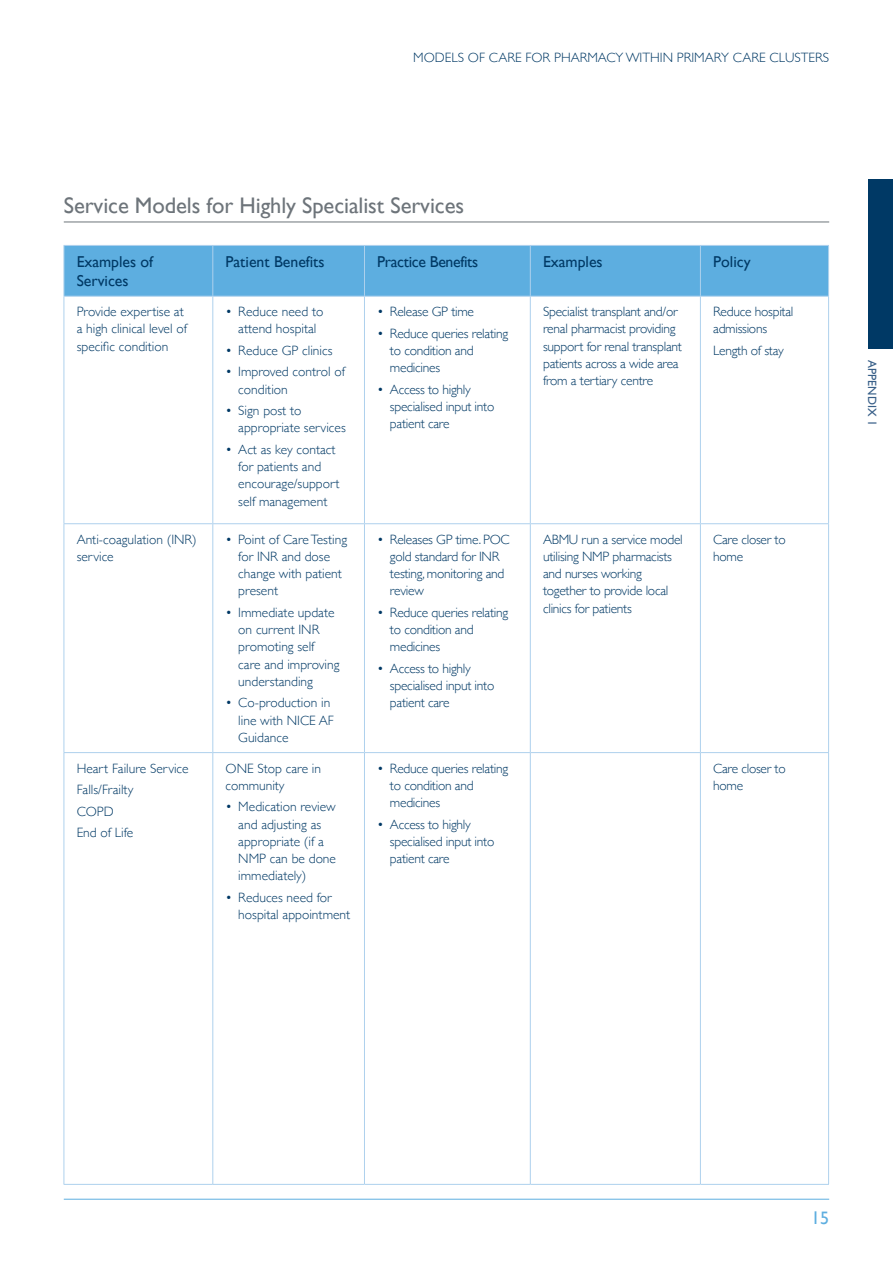
<style>
.page{position:relative;width:893px;height:1263px;background:#fff}
.page>*{position:absolute;margin:0;border:0;box-sizing:border-box;transform-origin:0 0}
.t1{font:22.5px "Gill Sans";letter-spacing:-.005em;color:#6d747a}
.t2{font:18px "Gill Sans";color:#5daee0}
.t3{font:15.75px/18.8px "Gill Sans";color:#003965}
.t4{font:15.75px "Gill Sans";letter-spacing:-.02em;color:#003965}
.t5{font:300 13.5px/17.2px "Gill Sans";letter-spacing:-.02em;color:#003965}
.t6{font:300 13.5px/17.2px "Gill Sans";color:#003965}
.t7{font:12px "Gill Sans";color:#385f88}
</style>
<div class="page">
<hr style="left:64px;top:1199px;width:765px;height:1px;background:#5daee0">
<div style="left:868px;top:179px;width:25px;height:170px;background:#003965"></div>
<div style="left:65px;top:246px;width:763px;height:50px;background:#5daee0"></div>
<hr style="left:64px;top:245px;width:149px;height:1px;background:#aed1ed">
<hr style="left:64px;top:246px;width:1px;height:50px;background:#aed1ed">
<hr style="left:213px;top:245px;width:151px;height:1px;background:#aed1ed">
<hr style="left:212px;top:246px;width:1px;height:50px;background:#aed1ed">
<hr style="left:364px;top:245px;width:166px;height:1px;background:#aed1ed">
<hr style="left:364px;top:246px;width:1px;height:50px;background:#aed1ed">
<hr style="left:530px;top:245px;width:170px;height:1px;background:#aed1ed">
<hr style="left:530px;top:246px;width:1px;height:50px;background:#aed1ed">
<hr style="left:700px;top:245px;width:129px;height:1px;background:#aed1ed">
<hr style="left:700px;top:246px;width:1px;height:50px;background:#aed1ed">
<hr style="left:828px;top:246px;width:1px;height:50px;background:#aed1ed">
<hr style="left:64px;top:296px;width:149px;height:1px;background:#aed1ed">
<hr style="left:64px;top:297px;width:1px;height:226px;background:#aed1ed">
<hr style="left:213px;top:296px;width:151px;height:1px;background:#aed1ed">
<hr style="left:212px;top:297px;width:1px;height:226px;background:#aed1ed">
<hr style="left:364px;top:296px;width:166px;height:1px;background:#aed1ed">
<hr style="left:364px;top:297px;width:1px;height:226px;background:#aed1ed">
<hr style="left:530px;top:296px;width:170px;height:1px;background:#aed1ed">
<hr style="left:530px;top:297px;width:1px;height:226px;background:#aed1ed">
<hr style="left:700px;top:296px;width:129px;height:1px;background:#aed1ed">
<hr style="left:700px;top:297px;width:1px;height:226px;background:#aed1ed">
<hr style="left:828px;top:297px;width:1px;height:226px;background:#aed1ed">
<hr style="left:64px;top:523px;width:149px;height:1px;background:#aed1ed">
<hr style="left:64px;top:524px;width:1px;height:228px;background:#aed1ed">
<hr style="left:213px;top:523px;width:151px;height:1px;background:#aed1ed">
<hr style="left:212px;top:524px;width:1px;height:228px;background:#aed1ed">
<hr style="left:364px;top:523px;width:166px;height:1px;background:#aed1ed">
<hr style="left:364px;top:524px;width:1px;height:228px;background:#aed1ed">
<hr style="left:530px;top:523px;width:170px;height:1px;background:#aed1ed">
<hr style="left:530px;top:524px;width:1px;height:228px;background:#aed1ed">
<hr style="left:700px;top:523px;width:129px;height:1px;background:#aed1ed">
<hr style="left:700px;top:524px;width:1px;height:228px;background:#aed1ed">
<hr style="left:828px;top:524px;width:1px;height:228px;background:#aed1ed">
<hr style="left:64px;top:752px;width:149px;height:1px;background:#aed1ed">
<hr style="left:64px;top:753px;width:1px;height:431px;background:#aed1ed">
<hr style="left:213px;top:752px;width:151px;height:1px;background:#aed1ed">
<hr style="left:212px;top:753px;width:1px;height:431px;background:#aed1ed">
<hr style="left:364px;top:752px;width:166px;height:1px;background:#aed1ed">
<hr style="left:364px;top:753px;width:1px;height:431px;background:#aed1ed">
<hr style="left:530px;top:752px;width:170px;height:1px;background:#aed1ed">
<hr style="left:530px;top:753px;width:1px;height:431px;background:#aed1ed">
<hr style="left:700px;top:752px;width:129px;height:1px;background:#aed1ed">
<hr style="left:700px;top:753px;width:1px;height:431px;background:#aed1ed">
<hr style="left:828px;top:753px;width:1px;height:431px;background:#aed1ed">
<hr style="left:64px;top:1184px;width:149px;height:1px;background:#aed1ed">
<hr style="left:213px;top:1184px;width:151px;height:1px;background:#aed1ed">
<hr style="left:364px;top:1184px;width:166px;height:1px;background:#aed1ed">
<hr style="left:530px;top:1184px;width:170px;height:1px;background:#aed1ed">
<hr style="left:700px;top:1184px;width:129px;height:1px;background:#aed1ed">
<hr style="left:64px;top:222px;width:765px;height:1px;background:#6d747a">
<p class="t6" style="left:413px;top:48px;width:417px">MODELS OF CARE FOR PHARMACY WITHIN PRIMARY CARE CLUSTERS</p>
<p class="t1" style="left:64px;top:192px;width:402px">Service Models for Highly Specialist Services</p>
<p class="t3" style="left:77px;top:252px;width:78px">Examples of<br>Services</p>
<p class="t3" style="left:226px;top:252px;width:101px">Patient Benefits</p>
<p class="t4" style="left:377px;top:252px;width:102px">Practice Benefits</p>
<p class="t3" style="left:543px;top:252px;width:61px">Examples</p>
<p class="t3" style="left:713px;top:252px;width:39px">Policy</p>
<p class="t6" style="left:77px;top:302px;width:112px">Provide expertise at a high clinical level of specific condition</p>
<p class="t6" style="left:226px;top:302px;width:99px;text-align:center">• Reduce need to attend hospital</p>
<p class="t5" style="left:377px;top:302px;width:98px">• Release GP time</p>
<p class="t5" style="left:390px;top:324px;width:120px;text-indent:-13px">• Reduce queries relating to condition and medicines</p>
<p class="t5" style="left:390px;top:380px;width:106px;text-indent:-13px">• Access to highly specialised input into patient care</p>
<p class="t5" style="left:543px;top:302px;width:140px">Specialist transplant and/or renal pharmacist providing support for renal transplant patients across a wide area from a tertiary centre</p>
<p class="t5" style="left:713px;top:302px;width:82px">Reduce hospital admissions</p>
<p class="t6" style="left:226px;top:341px;width:108px">• Reduce GP clinics</p>
<p class="t6" style="left:238px;top:363px;width:108px;text-indent:-13px">• Improved control of condition</p>
<p class="t6" style="left:238px;top:401px;width:109px;text-indent:-13px">• Sign post to appropriate services</p>
<p class="t6" style="left:238px;top:440px;width:103px;text-indent:-13px">• Act as key contact for patients and encourage/support self management</p>
<p class="t5" style="left:713px;top:341px;width:72px">Length of stay</p>
<p class="t6" style="left:77px;top:530px;width:122px">Anti-coagulation (INR) service</p>
<p class="t6" style="left:238px;top:530px;width:110px;text-indent:-13px">• Point of Care Testing for INR and dose change with patient present</p>
<p class="t6" style="left:238px;top:603px;width:103px;text-indent:-13px">• Immediate update on current INR promoting self care and improving understanding</p>
<p class="t6" style="left:238px;top:694px;width:97px;text-indent:-13px">• Co-production in line with NICE AF<br>Guidance</p>
<p class="t6" style="left:77px;top:759px;width:114px">Heart Failure Service</p>
<p class="t6" style="left:77px;top:780px;width:58px">Falls/Frailty</p>
<p class="t5" style="left:77px;top:802px;width:39px">COPD</p>
<p class="t6" style="left:77px;top:823px;width:58px">End of Life</p>
<p class="t6" style="left:226px;top:759px;width:97px">ONE Stop care in community</p>
<p class="t6" style="left:238px;top:798px;width:99px;text-indent:-13px">• Medication review and adjusting as appropriate (if a<br>NMP can be done immediately)</p>
<p class="t6" style="left:238px;top:888px;width:113px;text-indent:-13px">• Reduces need for hospital appointment</p>
<p class="t5" style="left:390px;top:530px;width:121px;text-indent:-13px">• Releases GP time. POC gold standard for INR testing, monitoring and review</p>
<p class="t5" style="left:390px;top:603px;width:120px;text-indent:-13px">• Reduce queries relating to condition and medicines</p>
<p class="t5" style="left:390px;top:659px;width:106px;text-indent:-13px">• Access to highly specialised input into patient care</p>
<p class="t5" style="left:390px;top:759px;width:120px;text-indent:-13px">• Reduce queries relating to condition and medicines</p>
<p class="t5" style="left:390px;top:815px;width:106px;text-indent:-13px">• Access to highly specialised input into patient care</p>
<p class="t5" style="left:543px;top:530px;width:141px">ABMU run a service model utilising NMP pharmacists and nurses working together to provide local clinics for patients</p>
<p class="t5" style="left:713px;top:530px;width:74px">Care closer to home</p>
<p class="t5" style="left:713px;top:759px;width:74px">Care closer to home</p>
<p class="t7" style="left:879px;top:360px;width:67px;rotate:90deg">APPENDIX 1</p>
<p class="t2" style="left:811px;top:1207px;width:19px">15</p>
</div>
